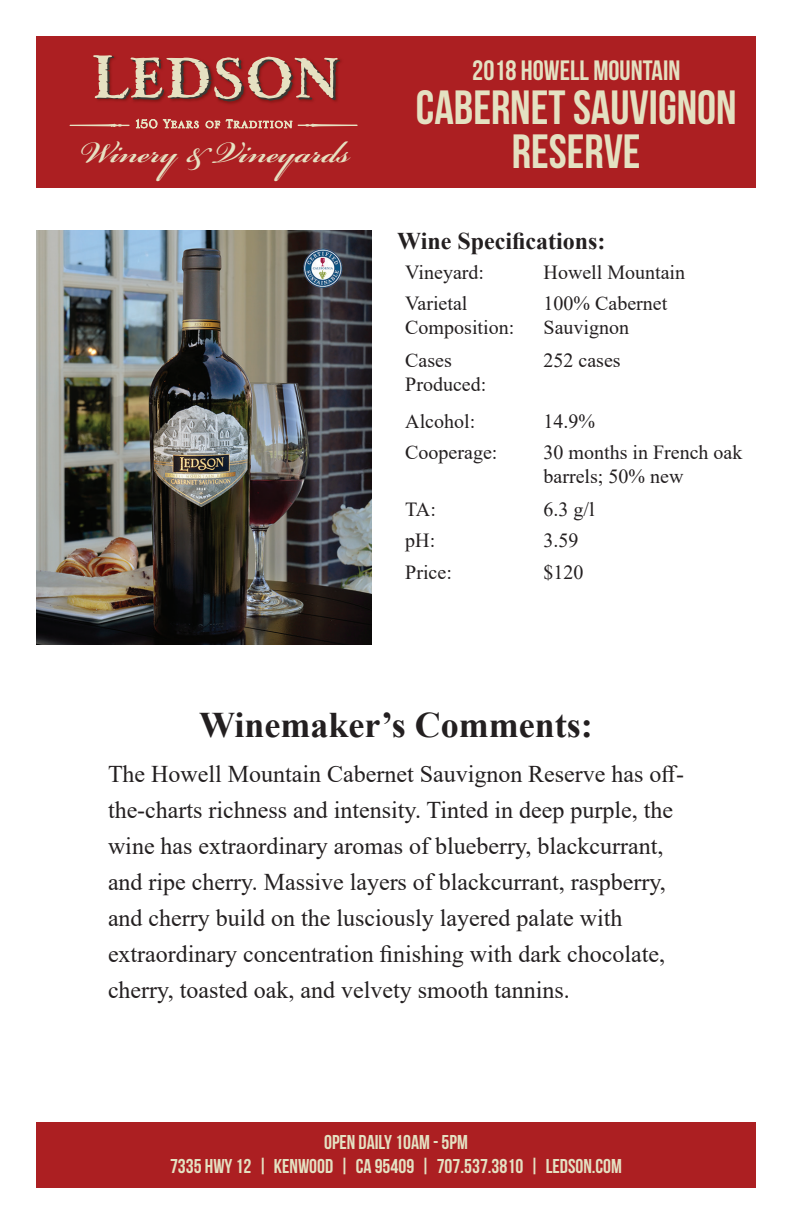
<style>
.page{position:relative;width:792px;height:1224px;background:#fff}
.page>*{position:absolute;margin:0;border:0;box-sizing:border-box;transform-origin:0 0}
.t1{font:48px/44px "Bebas Neue";color:#e4e1c2;text-align:center}
.t2{font:600 47px "Bickham Script Pro";color:#e6e1c2}
.t3{font:700 36px "Times New Roman";color:#231f20}
.t4{font:28px "Bebas Neue";color:#e4e1c2}
.t5{font:24px/36px "Times New Roman";color:#231f20}
.t6{font:700 24px "Times New Roman";color:#231f20}
.t7{font:20px/24px "Times New Roman";color:#231f20}
.t8{font:20px/24px "Bebas Neue";color:#e4e1c2;text-align:center}
</style>
<div class="page">
<div style="left:36px;top:36px;width:720px;height:152px;background:#ac1f22"></div>
<svg style="left:93px;top:55px;width:247px;height:47px"></svg>
<svg style="left:70px;top:124px;width:60px;height:3px"></svg>
<svg style="left:136px;top:119px;width:21px;height:10px"></svg>
<svg style="left:163px;top:119px;width:36px;height:10px"></svg>
<svg style="left:206px;top:121px;width:14px;height:7px"></svg>
<svg style="left:226px;top:119px;width:131px;height:10px"></svg>
<div style="left:36px;top:1122px;width:720px;height:66px;background:#ac1f22"></div>
<img style="left:36px;top:230px;width:336px;height:415px">
<h2 class="t2" style="left:79px;top:118px;width:272px">Winery &amp; Vineyards</h2>
<p class="t4" style="left:472px;top:55px;width:210px">2018 HOWELL MOUNTAIN</p>
<h1 class="t1" style="left:416px;top:85px;width:322px">CABERNET SAUVIGNON<br>RESERVE</h1>
<p class="t6" style="left:397px;top:223px;width:210px">Wine Specifications:</p>
<p class="t7" style="left:405px;top:259px;width:80px">Vineyard:</p>
<p class="t7" style="left:544px;top:259px;width:143px">Howell Mountain</p>
<p class="t7" style="left:405px;top:291px;width:110px">Varietal<br>Composition:</p>
<p class="t7" style="left:544px;top:291px;width:125px">100% Cabernet<br>Sauvignon</p>
<p class="t7" style="left:405px;top:348px;width:83px">Cases<br>Produced:</p>
<p class="t7" style="left:544px;top:348px;width:79px">252 cases</p>
<p class="t7" style="left:405px;top:408px;width:71px">Alcohol:</p>
<p class="t7" style="left:544px;top:408px;width:53px">14.9%</p>
<p class="t7" style="left:405px;top:440px;width:94px">Cooperage:</p>
<p class="t7" style="left:544px;top:440px;width:200px">30 months in French oak barrels; 50% new</p>
<p class="t7" style="left:405px;top:496px;width:32px">TA:</p>
<p class="t7" style="left:544px;top:496px;width:53px">6.3 g/l</p>
<p class="t7" style="left:405px;top:528px;width:31px">pH:</p>
<p class="t7" style="left:544px;top:528px;width:36px">3.59</p>
<p class="t7" style="left:405px;top:560px;width:48px">Price:</p>
<p class="t7" style="left:544px;top:560px;width:41px">$120</p>
<h3 class="t3" style="left:199px;top:699px;width:395px">Winemaker’s Comments:</h3>
<p class="t5" style="left:108px;top:755px;width:577px">The Howell Mountain Cabernet Sauvignon Reserve has off&shy;the-charts richness and intensity. Tinted in deep purple, the wine has extraordinary aromas of blueberry, blackcurrant, and ripe cherry. Massive layers of blackcurrant, raspberry, and cherry build on the lusciously layered palate with extraordinary concentration finishing with dark chocolate, cherry, toasted oak, and velvety smooth tannins.</p>
<p class="t8" style="left:170px;top:1130px;width:453px">OPEN DAILY 10AM - 5PM<br>7335 HWY 12 | KENWOOD | CA 95409 | 707.537.3810 | LEDSON.COM</p>
</div>
